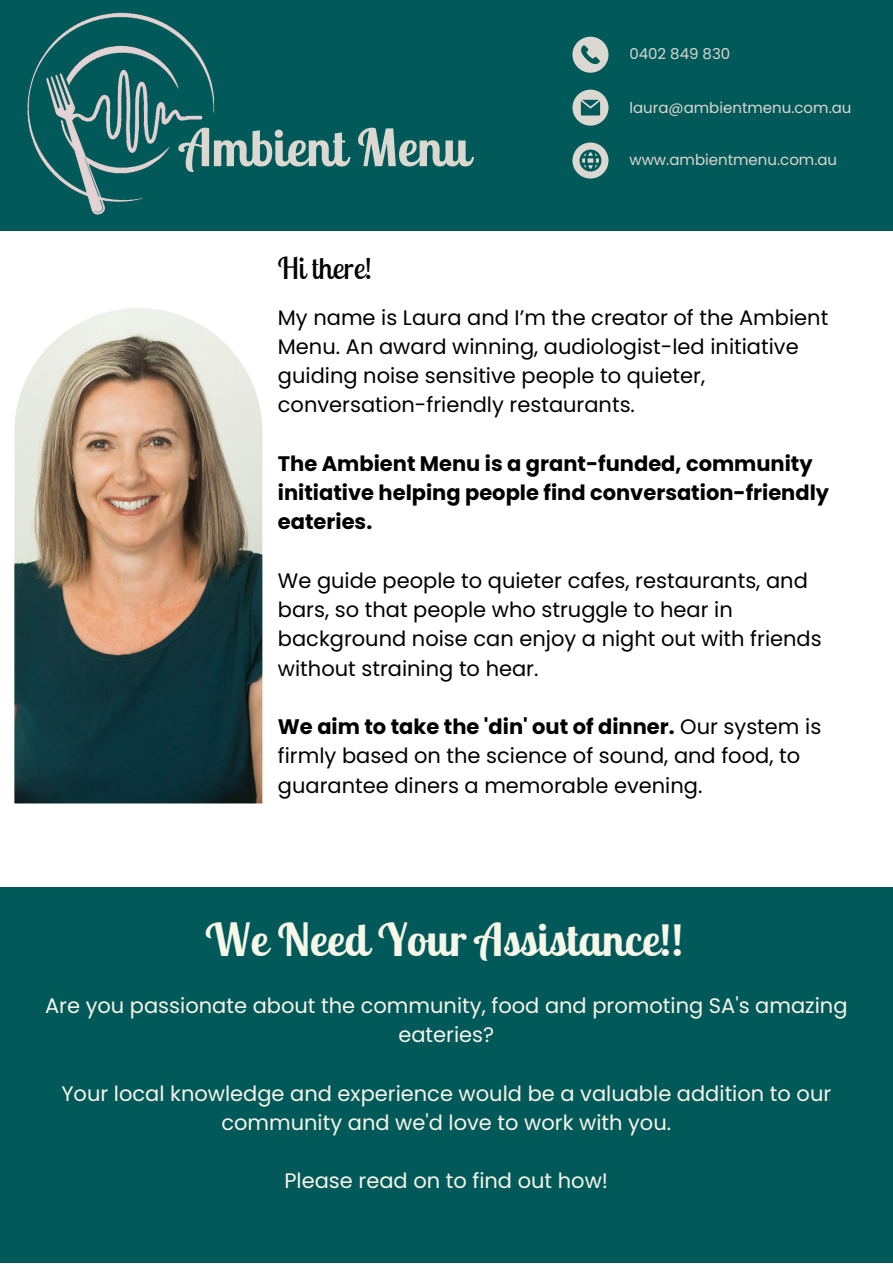
<style>
.page{position:relative;width:893px;height:1264px;background:#fff}
.page>*{position:absolute;margin:0;border:0;box-sizing:border-box;transform-origin:0 0}
.t1{font:700 51.3px "Lobster Two";color:#dad8d0}
.t2{font:700 45px "Lobster Two";color:#f6f6e9}
.t3{font:30px "Lobster Two";color:#000}
.t4{font:21px/29.2px "Poppins";color:#000}
.t5{font:21px/29.2px "Poppins";color:#f6f6e9;text-align:center}
.t6{font:700 21px/29.2px "Poppins";color:#000}
.t7{font:15px "Poppins";color:#dad8d0}
.s1{font-weight:700}
</style>
<div class="page">
<div style="left:0;top:0;width:892px;height:1262px;background:#025959"></div>
<div style="left:0;top:232px;width:892px;height:654px;background:#fff"></div>
<img style="left:0;top:12px;width:327px;height:220px">
<img style="left:14px;top:308px;width:248px;height:495px">
<svg style="left:572px;top:37px;width:36px;height:36px"></svg>
<svg style="left:572px;top:90px;width:36px;height:36px"></svg>
<svg style="left:572px;top:142px;width:36px;height:36px"></svg>
<p class="t1" style="left:180px;top:115px;width:290px">Ambient Menu</p>
<p class="t3" style="left:278px;top:249px;width:96px">Hi there!</p>
<p class="t7" style="left:629px;top:43px;width:102px">0402 849 830</p>
<p class="t7" style="left:629px;top:98px;width:224px">laura@ambientmenu.com.au</p>
<p class="t7" style="left:629px;top:149px;width:209px">www.ambientmenu.com.au</p>
<p class="t4" style="left:278px;top:303px;width:552px">My name is Laura and I’m the creator of the Ambient Menu. An award winning, audiologist-led initiative guiding noise sensitive people to quieter, conversation-friendly restaurants.</p>
<p class="t6" style="left:278px;top:449px;width:552px">The Ambient Menu is a grant-funded, community initiative helping people find conversation-friendly eateries.</p>
<p class="t4" style="left:278px;top:566px;width:545px">We guide people to quieter cafes, restaurants, and bars, so that people who struggle to hear in background noise can enjoy a night out with friends without straining to hear.</p>
<p class="t4" style="left:278px;top:712px;width:545px"><span class="s1">We aim to take the 'din' out of dinner.</span> Our system is firmly based on the science of sound, and food, to guarantee diners a memorable evening.</p>
<p class="t2" style="left:205px;top:911px;width:479px">We Need Your Assistance!!</p>
<p class="t5" style="left:45px;top:990px;width:803px">Are you passionate about the community, food and promoting SA's amazing eateries?</p>
<p class="t5" style="left:61px;top:1078px;width:771px">Your local knowledge and experience would be a valuable addition to our community and we'd love to work with you.</p>
<p class="t5" style="left:284px;top:1166px;width:325px">Please read on to find out how!</p>
</div>
